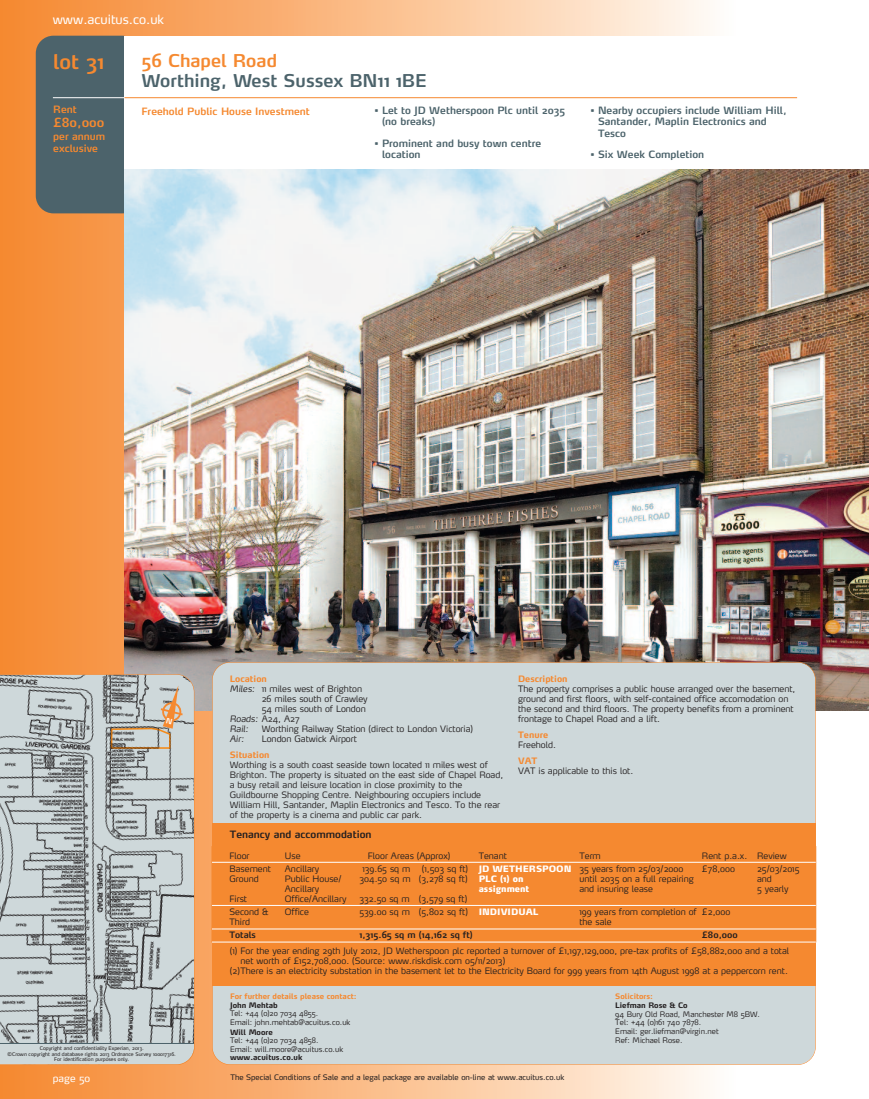
<style>
.page{position:relative;width:869px;height:1099px;background:#fff}
.page>*{position:absolute;margin:0;border:0;box-sizing:border-box;transform-origin:0 0}
.t1{font:600 20px "Max";color:#f58930}
.t2{font:600 17.5px "Max";color:#4c636b}
.t3{font:600 17.5px "Max";color:#f58930}
.t4{font:12.5px "Max";color:#fff}
.t5{font:600 12.5px "Max";color:#f58930}
.t6{font:600 10px/11.2px "Max";color:#4c636b}
.t7{font:600 10px/12px "Max";color:#f58930}
.t8{font:600 10px "Max";color:#231f20}
.t9{font:10px "Max";color:#fff}
.t10{font:300 8.75px/10px "Max";color:#231f20}
.t11{font:700 8.75px "Max";color:#f58930}
.t12{font:600 8.75px "Max";color:#231f20}
.t13{font:900 8.75px/10px "Max";color:#fff}
.t14{font:italic 300 8.75px "Max";color:#231f20}
.t15{font:300 7.5px/8.8px "Max";color:#231f20}
.t16{font:7.5px "Max";color:#231f20}
.t17{font:700 7.5px "Max";color:#231f20}
.t18{font:700 7.5px "Max";color:#f58930}
.t19{font:5px/5.6px "Max";color:#231f20;text-align:center}
.s1{font-style:italic}
.s2{font-weight:900;color:#fff}
</style>
<div class="page">
<div style="left:293px;top:0;width:442px;height:1098px;background:linear-gradient(to right,#fab073,#fefaf5)"></div>
<div style="left:2px;top:0;width:291px;height:1098px;background:linear-gradient(to right,#f58931,#faaf75)"></div>
<hr style="left:0;top:0;width:2px;height:1098px;background:#f58930">
<div style="left:36px;top:36px;width:104px;height:177px;background:#4c636b;border-radius:18px"></div>
<img style="left:124px;top:168px;width:744px;height:542px">
<div style="left:124px;top:36px;width:744px;height:132px;background:#fff"></div>
<div style="left:212px;top:662px;width:602px;height:402px;background:#ced8da;border-radius:18px"></div>
<hr style="left:53px;top:97px;width:71px;height:1px;background:#fff">
<hr style="left:124px;top:97px;width:672px;height:1px;background:#f58930">
<div style="left:212px;top:823px;width:603px;height:162px;background:#f58930"></div>
<svg style="left:0;top:674px;width:194px;height:369px;background:#b2b9ba"></svg>
<div style="left:0;top:1044px;width:194px;height:20px;background:#ced8da"></div>
<hr style="left:0;top:1043px;width:194px;height:1px;background:#4c636b">
<hr style="left:815px;top:846px;width:1px;height:96px;background:#f58930">
<hr style="left:212px;top:862px;width:603px;height:1px;background:#fff">
<hr style="left:212px;top:905px;width:603px;height:1px;background:#fff">
<hr style="left:212px;top:928px;width:603px;height:1px;background:#fff">
<hr style="left:212px;top:941px;width:603px;height:1px;background:#fff">
<svg style="left:159px;top:685px;width:26px;height:43px"></svg>
<h3 class="t4" style="left:53px;top:15px;width:113px">www.acuitus.co.uk</h3>
<h1 class="t1" style="left:53px;top:54px;width:53px">lot 31</h1>
<p class="t7" style="left:53px;top:105px;width:25px">Rent</p>
<h3 class="t5" style="left:53px;top:118px;width:53px">£80,000</h3>
<p class="t7" style="left:53px;top:132px;width:53px">per annum exclusive</p>
<h2 class="t3" style="left:141px;top:54px;width:137px">56 Chapel Road</h2>
<h2 class="t2" style="left:141px;top:74px;width:286px">Worthing, West Sussex BN11 1BE</h2>
<p class="t7" style="left:141px;top:106px;width:170px">Freehold Public House Investment</p>
<p class="t6" style="left:382px;top:106px;width:184px;text-indent:-7px">• Let to JD Wetherspoon Plc until 2035 (no breaks)</p>
<p class="t6" style="left:382px;top:139px;width:161px;text-indent:-7px">• Prominent and busy town centre location</p>
<p class="t6" style="left:597px;top:106px;width:190px;text-indent:-8px">• Nearby occupiers include William Hill,<br>Santander, Maplin Electronics and<br>Tesco</p>
<p class="t6" style="left:590px;top:150px;width:115px">• Six Week Completion</p>
<p class="t11" style="left:230px;top:675px;width:38px">Location</p>
<p class="t10" style="left:230px;top:684px;width:134px"><span class="s1">Miles:</span> 11 miles west of Brighton</p>
<p class="t10" style="left:261px;top:694px;width:107px">26 miles south of Crawley</p>
<p class="t10" style="left:261px;top:704px;width:105px">54 miles south of London</p>
<p class="t10" style="left:230px;top:714px;width:71px"><span class="s1">Roads:</span> A24, A27</p>
<p class="t14" style="left:230px;top:725px;width:20px">Rail:</p>
<p class="t10" style="left:262px;top:724px;width:213px">Worthing Railway Station (direct to London Victoria)</p>
<p class="t14" style="left:230px;top:735px;width:16px">Air:</p>
<p class="t10" style="left:262px;top:734px;width:97px">London Gatwick Airport</p>
<p class="t11" style="left:230px;top:751px;width:41px">Situation</p>
<p class="t10" style="left:230px;top:760px;width:275px">Worthing is a south coast seaside town located 11 miles west of Brighton. The property is situated on the east side of Chapel Road, a busy retail and leisure location in close proximity to the Guildbourne Shopping Centre. Neighbouring occupiers include William Hill, Santander, Maplin Electronics and Tesco. To the rear of the property is a cinema and public car park.</p>
<p class="t8" style="left:230px;top:830px;width:143px">Tenancy and accommodation</p>
<p class="t11" style="left:518px;top:675px;width:51px">Description</p>
<p class="t10" style="left:518px;top:684px;width:279px">The property comprises a public house arranged over the basement, ground and first floors, with self-contained office accomodation on the second and third floors. The property benefits from a prominent frontage to Chapel Road and a lift.</p>
<p class="t11" style="left:518px;top:731px;width:31px">Tenure</p>
<p class="t10" style="left:518px;top:740px;width:39px">Freehold.</p>
<p class="t11" style="left:518px;top:757px;width:21px">VAT</p>
<p class="t10" style="left:518px;top:766px;width:117px">VAT is applicable to this lot.</p>
<p class="t10" style="left:229px;top:851px;width:22px">Floor</p>
<p class="t10" style="left:285px;top:851px;width:17px">Use</p>
<p class="t10" style="left:368px;top:851px;width:84px">Floor Areas (Approx)</p>
<p class="t10" style="left:478px;top:851px;width:30px">Tenant</p>
<p class="t10" style="left:579px;top:851px;width:23px">Term</p>
<p class="t10" style="left:701px;top:851px;width:86px">Rent p.a.x. Review</p>
<p class="t10" style="left:229px;top:864px;width:43px">Basement<br>Ground</p>
<p class="t10" style="left:229px;top:894px;width:19px">First</p>
<p class="t10" style="left:419px;top:864px;width:51px;text-align:center">(1,503 sq ft) (3,278 sq ft)</p>
<p class="t10" style="left:419px;top:894px;width:50px">(3,579 sq ft)</p>
<p class="t13" style="left:478px;top:864px;width:94px">JD WETHERSPOON<br>PLC (1) on assignment</p>
<p class="t10" style="left:579px;top:864px;width:116px">35 years from 25/03/2000 until 2035 on a full repairing and insuring lease</p>
<p class="t10" style="left:701px;top:864px;width:35px">£78,000</p>
<p class="t10" style="left:756px;top:864px;width:44px">25/03/2015 and<br>5 yearly</p>
<p class="t10" style="left:285px;top:864px;width:63px">Ancillary<br>Public House/<br>Ancillary<br>Office/Ancillary</p>
<p class="t10" style="left:359px;top:864px;width:53px;text-align:center">139.65 sq m<br>304.50 sq m</p>
<p class="t10" style="left:359px;top:894px;width:52px">332.50 sq m</p>
<p class="t10" style="left:229px;top:907px;width:40px">Second &amp;<br>Third</p>
<p class="t10" style="left:285px;top:907px;width:26px">Office</p>
<p class="t10" style="left:359px;top:907px;width:180px">539.00 sq m (5,802 sq ft) <span class="s2">INDIVIDUAL</span></p>
<p class="t10" style="left:579px;top:907px;width:119px">199 years from completion of the sale</p>
<p class="t10" style="left:701px;top:907px;width:30px">£2,000</p>
<p class="t12" style="left:229px;top:931px;width:28px">Totals</p>
<p class="t12" style="left:359px;top:931px;width:115px">1,315.65 sq m (14,162 sq ft)</p>
<p class="t12" style="left:701px;top:931px;width:37px">£80,000</p>
<p class="t19" style="left:8px;top:1045px;width:170px">Copyright and confidentiality Experian, 2013.<br>©Crown copyright and database rights 2013 Ordnance Survey 100017316.<br>For identification purposes only.</p>
<p class="t10" style="left:230px;top:946px;width:560px">(1) For the year ending 29th July 2012, JD Wetherspoon plc reported a turnover of £1,197,129,000, pre-tax profits of £58,882,000 and a total</p>
<p class="t10" style="left:240px;top:956px;width:266px">net worth of £152,708,000. (Source: www.riskdisk.com 05/11/2013)</p>
<p class="t10" style="left:230px;top:966px;width:559px">(2)There is an electricity substation in the basement let to the Electricity Board for 999 years from 14th August 1998 at a peppercorn rent.</p>
<p class="t18" style="left:230px;top:993px;width:128px">For further details please contact:</p>
<p class="t17" style="left:230px;top:1002px;width:49px">John Mehtab</p>
<p class="t15" style="left:230px;top:1009px;width:122px">Tel: +44 (0)20 7034 4855.<br>Email: john.mehtab@acuitus.co.uk</p>
<p class="t17" style="left:230px;top:1029px;width:44px">Will Moore</p>
<p class="t15" style="left:230px;top:1036px;width:114px">Tel: +44 (0)20 7034 4858.<br>Email: will.moore@acuitus.co.uk</p>
<p class="t17" style="left:230px;top:1054px;width:74px">www.acuitus.co.uk</p>
<p class="t18" style="left:615px;top:993px;width:39px">Solicitors:</p>
<p class="t17" style="left:615px;top:1002px;width:74px">Liefman Rose &amp; Co</p>
<p class="t15" style="left:615px;top:1010px;width:146px">94 Bury Old Road, Manchester M8 5BW.<br>Tel: +44 (0)161 740 7878.<br>Email: ger.liefman@virgin.net<br>Ref: Michael Rose.</p>
<p class="t9" style="left:53px;top:1074px;width:39px">page 50</p>
<p class="t16" style="left:230px;top:1073px;width:335px">The Special Conditions of Sale and a legal package are available on-line at www.acuitus.co.uk</p>
</div>
